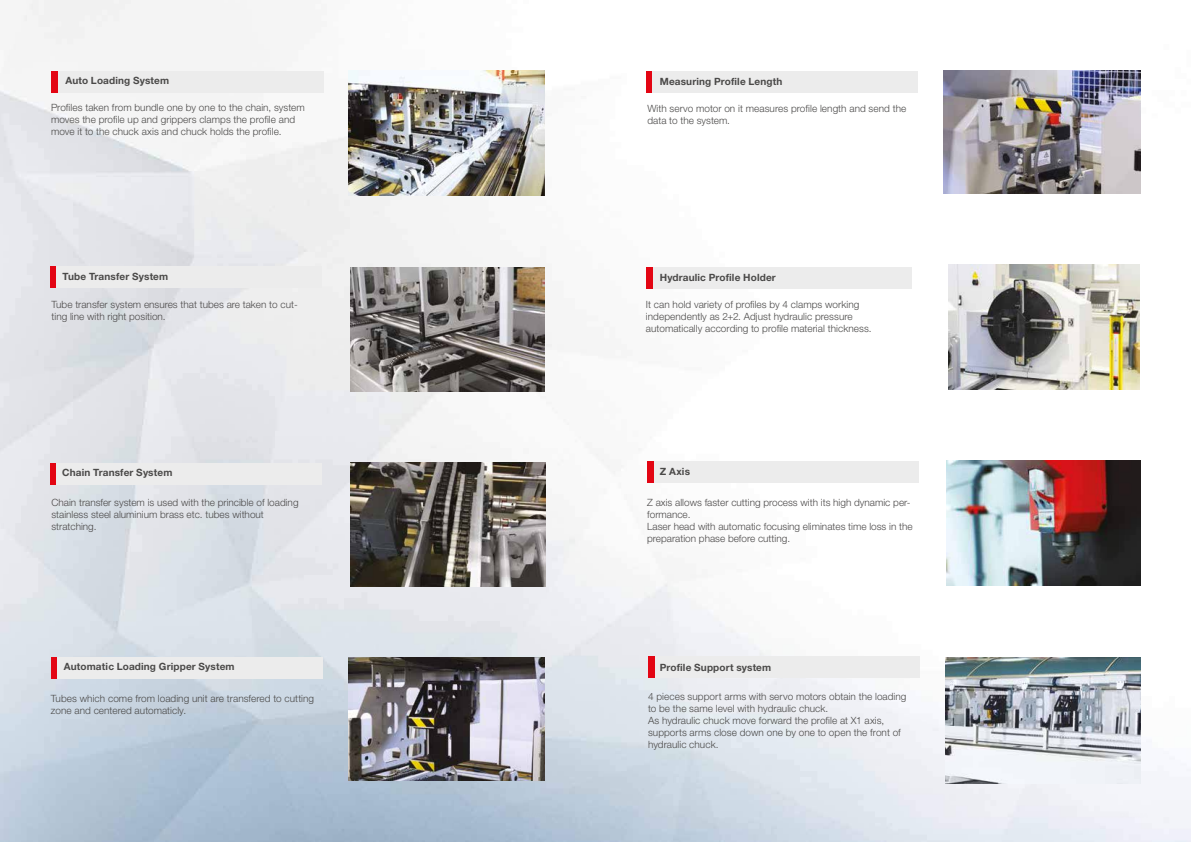
<style>
.page{position:relative;width:1191px;height:842px;background:#fff}
.page>*{position:absolute;margin:0;border:0;box-sizing:border-box;transform-origin:0 0}
.t1{font:300 10px/12px "Helvetica Neue LT Pro";letter-spacing:.005em;color:#4a4948}
.t2{font:300 10px/12px "Helvetica Neue LT Pro";color:#4b4949}
.t3{font:700 10px "Helvetica Neue LT Pro";letter-spacing:.015em;color:#4a4948}
</style>
<div class="page">
<img style="left:0;top:0;width:1191px;height:842px">
<div style="left:51px;top:657px;width:6px;height:22px;background:#e30513"></div>
<img style="left:349px;top:657px;width:195px;height:124px">
<div style="left:57px;top:657px;width:266px;height:22px;background:#ececec"></div>
<img style="left:348px;top:71px;width:196px;height:124px">
<div style="left:51px;top:71px;width:6px;height:22px;background:#e30513"></div>
<div style="left:58px;top:71px;width:265px;height:22px;background:#ececec"></div>
<div style="left:51px;top:266px;width:6px;height:22px;background:#e30513"></div>
<div style="left:56px;top:266px;width:266px;height:22px;background:#ececec"></div>
<img style="left:350px;top:268px;width:194px;height:124px">
<div style="left:50px;top:464px;width:6px;height:21px;background:#e30513"></div>
<div style="left:56px;top:464px;width:265px;height:21px;background:#ececec"></div>
<img style="left:351px;top:463px;width:195px;height:123px">
<div style="left:653px;top:461px;width:265px;height:22px;background:#ececec"></div>
<div style="left:647px;top:461px;width:6px;height:22px;background:#e30513"></div>
<img style="left:946px;top:460px;width:194px;height:125px">
<div style="left:646px;top:71px;width:7px;height:22px;background:#e30513"></div>
<div style="left:653px;top:71px;width:265px;height:22px;background:#ececec"></div>
<img style="left:944px;top:71px;width:196px;height:123px">
<div style="left:646px;top:267px;width:266px;height:21px;background:#ececec"></div>
<div style="left:646px;top:267px;width:7px;height:21px;background:#e30513"></div>
<img style="left:948px;top:265px;width:191px;height:124px">
<div style="left:654px;top:656px;width:265px;height:22px;background:#ececec"></div>
<div style="left:648px;top:656px;width:6px;height:22px;background:#e30513"></div>
<img style="left:945px;top:657px;width:195px;height:126px">
<p class="t3" style="left:65px;top:75px;width:105px">Auto Loading System</p>
<p class="t1" style="left:51px;top:101px;width:255px">Profiles taken from bundle one by one to the chain, system moves the profile up and grippers clamps the profile and move it to the chuck axis and chuck holds the profile.</p>
<p class="t3" style="left:63px;top:270px;width:107px">Tube Transfer System</p>
<p class="t2" style="left:52px;top:298px;width:248px">Tube transfer system ensures that tubes are taken to cut&shy;ting line with right position.</p>
<p class="t3" style="left:660px;top:75px;width:124px">Measuring Profile Length</p>
<p class="t1" style="left:647px;top:102px;width:260px">With servo motor on it measures profile length and send the data to the system.</p>
<p class="t3" style="left:660px;top:271px;width:117px">Hydraulic Profile Holder</p>
<p class="t1" style="left:646px;top:298px;width:227px">It can hold variety of profiles by 4 clamps working independently as 2+2. Adjust hydraulic pressure automatically according to profile material thickness.</p>
<p class="t3" style="left:660px;top:465px;width:32px">Z Axis</p>
<p class="t3" style="left:62px;top:467px;width:112px">Chain Transfer System</p>
<p class="t2" style="left:51px;top:496px;width:249px">Chain transfer system is used with the princible of loading stainless steel aluminium brass etc. tubes without stratching.</p>
<p class="t2" style="left:647px;top:496px;width:267px">Z axis allows faster cutting process with its high dynamic per&shy;formance.<br>Laser head with automatic focusing eliminates time loss in the preparation phase before cutting.</p>
<p class="t3" style="left:64px;top:660px;width:172px">Automatic Loading Gripper System</p>
<p class="t1" style="left:51px;top:692px;width:265px">Tubes which come from loading unit are transfered to cutting zone and centered automaticly.</p>
<p class="t3" style="left:660px;top:661px;width:113px">Profile Support system</p>
<p class="t1" style="left:648px;top:690px;width:260px">4 pieces support arms with servo motors obtain the loading to be the same level with hydraulic chuck.<br>As hydraulic chuck move forward the profile at X1 axis, supports arms close down one by one to open the front of hydraulic chuck.</p>
</div>
